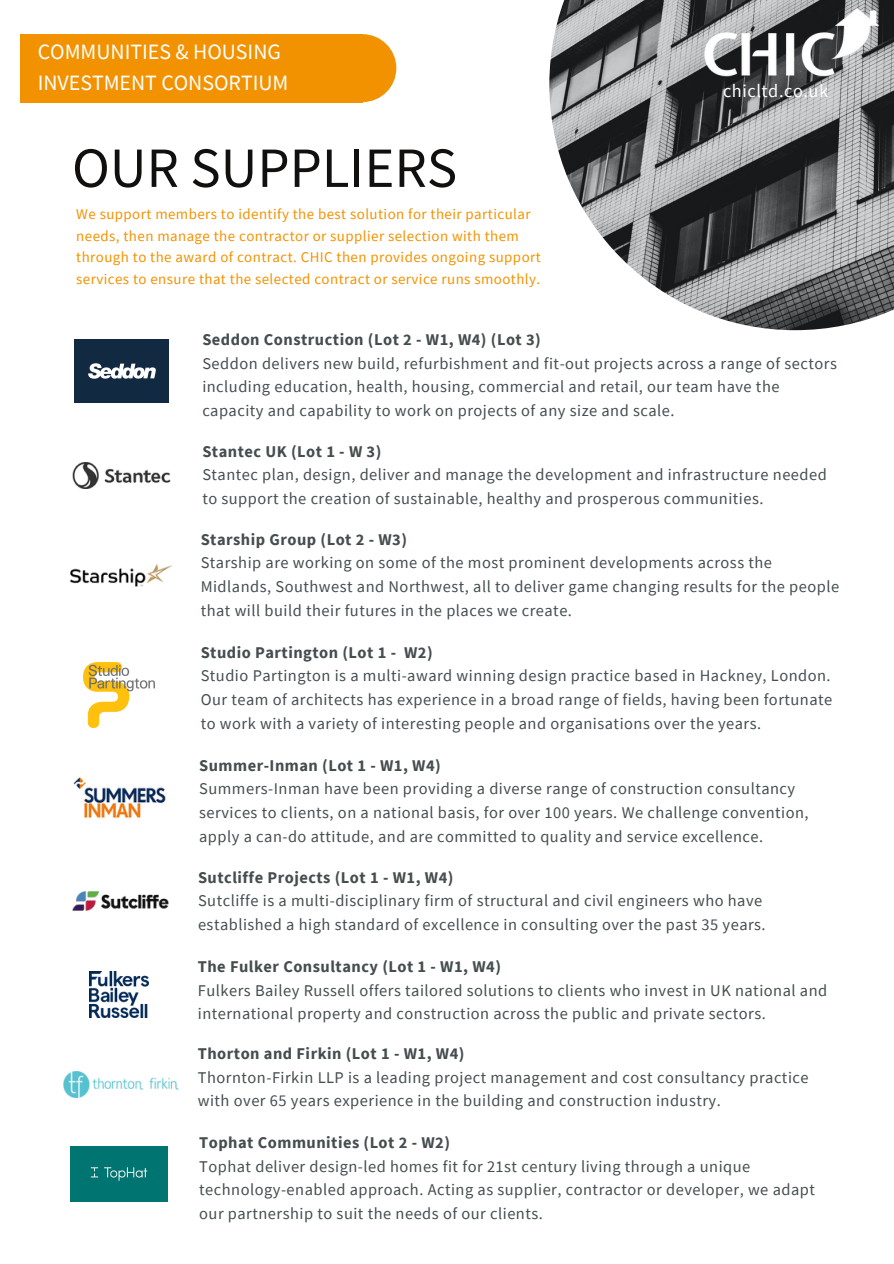
<style>
.page{position:relative;width:894px;height:1264px;background:#fff}
.page>*{position:absolute;margin:0;border:0;box-sizing:border-box;transform-origin:0 0}
.t1{font:56.85px "Source Sans Pro";color:#12100f}
.t2{font:21.9px/30.3px "Source Sans Pro";color:#fff}
.t3{font:18.3px "Source Sans Pro";letter-spacing:.03em;color:#fff}
.t4{font:16.35px/23.7px "Source Sans Pro";letter-spacing:.03em;color:#454d4f}
.t5{font:700 16.35px "Source Sans Pro";letter-spacing:.03em;color:#454d4f}
.t6{font:14.85px/21.3px "Source Sans Pro";letter-spacing:.03em;color:#f39200}
</style>
<div class="page">
<div style="left:328px;top:34px;width:68px;height:68px;background:#f39200;border-radius:50%"></div>
<div style="left:20px;top:34px;width:342px;height:68px;background:#f39200"></div>
<img style="left:549px;top:0;width:344px;height:330px">
<img style="left:697px;top:6px;width:182px;height:83px">
<img style="left:75px;top:339px;width:93px;height:63px">
<img style="left:72px;top:462px;width:98px;height:26px">
<img style="left:70px;top:564px;width:102px;height:23px">
<img style="left:84px;top:662px;width:71px;height:65px">
<img style="left:73px;top:777px;width:93px;height:41px">
<img style="left:73px;top:891px;width:95px;height:19px">
<img style="left:90px;top:971px;width:58px;height:46px">
<img style="left:63px;top:1071px;width:115px;height:28px">
<div style="left:70px;top:1146px;width:98px;height:55px;background:#007471"></div>
<p class="t2" style="left:38px;top:36px;width:252px">COMMUNITIES &amp; HOUSING<br>INVESTMENT CONSORTIUM</p>
<p class="t1" style="left:72px;top:131px;width:386px">OUR SUPPLIERS</p>
<p class="t6" style="left:76px;top:203px;width:466px">We support members to identify the best solution for their particular needs, then manage the contractor or supplier selection with them through to the award of contract. CHIC then provides ongoing support services to ensure that the selected contract or service runs smoothly.</p>
<p class="t3" style="left:722px;top:79px;width:107px">chicltd.co.uk</p>
<p class="t5" style="left:202px;top:329px;width:340px">Seddon Construction (Lot 2 - W1, W4) (Lot 3)</p>
<p class="t4" style="left:202px;top:351px;width:636px">Seddon delivers new build, refurbishment and fit-out projects across a range of sectors including education, health, housing, commercial and retail, our team have the capacity and capability to work on projects of any size and scale.</p>
<p class="t5" style="left:202px;top:440px;width:180px">Stantec UK (Lot 1 - W 3)</p>
<p class="t4" style="left:202px;top:462px;width:626px">Stantec plan, design, deliver and manage the development and infrastructure needed to support the creation of sustainable, healthy and prosperous communities.</p>
<p class="t5" style="left:201px;top:528px;width:208px">Starship Group (Lot 2 - W3)</p>
<p class="t4" style="left:201px;top:550px;width:639px">Starship are working on some of the most prominent developments across the<br>Midlands, Southwest and Northwest, all to deliver game changing results for the people that will build their futures in the places we create.</p>
<p class="t5" style="left:201px;top:641px;width:233px">Studio Partington (Lot 1 - W2)</p>
<p class="t4" style="left:201px;top:663px;width:633px;text-align:justify">Studio Partington is a multi-award winning design practice based in Hackney, London.<br>Our team of architects has experience in a broad range of fields, having been fortunate to work with a variety of interesting people and organisations over the years.</p>
<p class="t5" style="left:199px;top:754px;width:243px">Summer-Inman (Lot 1 - W1, W4)</p>
<p class="t4" style="left:199px;top:776px;width:610px">Summers-Inman have been providing a diverse range of construction consultancy services to clients, on a national basis, for over 100 years. We challenge convention, apply a can-do attitude, and are committed to quality and service excellence.</p>
<p class="t5" style="left:198px;top:866px;width:257px">Sutcliffe Projects (Lot 1 - W1, W4)</p>
<p class="t4" style="left:198px;top:888px;width:569px">Sutcliffe is a multi-disciplinary firm of structural and civil engineers who have established a high standard of excellence in consulting over the past 35 years.</p>
<p class="t5" style="left:198px;top:955px;width:304px">The Fulker Consultancy (Lot 1 - W1, W4)</p>
<p class="t4" style="left:198px;top:977px;width:630px">Fulkers Bailey Russell offers tailored solutions to clients who invest in UK national and international property and construction across the public and private sectors.</p>
<p class="t5" style="left:198px;top:1042px;width:268px">Thorton and Firkin (Lot 1 - W1, W4)</p>
<p class="t4" style="left:198px;top:1065px;width:612px">Thornton-Firkin LLP is a leading project management and cost consultancy practice with over 65 years experience in the building and construction industry.</p>
<p class="t5" style="left:199px;top:1131px;width:252px">Tophat Communities (Lot 2 - W2)</p>
<p class="t4" style="left:199px;top:1153px;width:617px">Tophat deliver design-led homes fit for 21st century living through a unique technology-enabled approach. Acting as supplier, contractor or developer, we adapt our partnership to suit the needs of our clients.</p>
</div>
